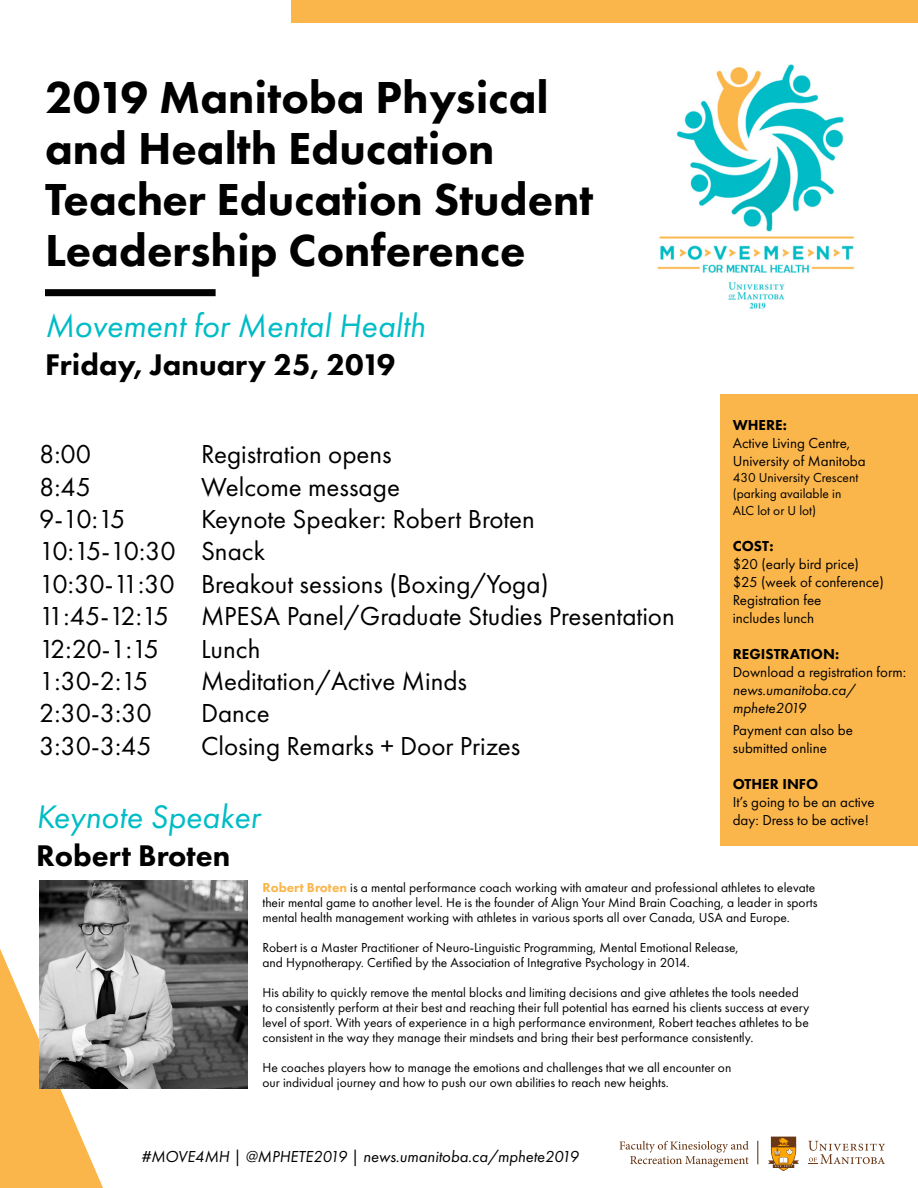
<style>
.page{position:relative;width:918px;height:1188px;background:#fff}
.page>*{position:absolute;margin:0;border:0;box-sizing:border-box;transform-origin:0 0}
.Presentation_Title{font:800 46.5px/50.7px "Futura PT";color:#000}
.Subtitle{font:italic 33.9px "Futura PT";color:#00bcc6}
.Subtitle-2{font:800 31.05px "Futura PT";color:#000}
.Presentation_Title-2{font:800 31.05px "Futura PT";color:#000}
.Presentation_Title-3{font:27px "Futura PT";color:#000}
.Subtitle-3{font:italic 16.5px "Futura PT";color:#000}
.Presentation_Title-4{font:15px/18px "Futura PT";color:#000}
.Presentation_Title-5{font:italic 15px/18px "Futura PT";color:#000}
.Presentation_Title-6{font:800 15px "Futura PT";color:#000}
.Presentation_Title-7{font:13.5px/15px "Futura PT";color:#000}
.s1{font-weight:800}
.s2{font-weight:800;color:#fbb64b}
</style>
<div class="page">
<svg style="left:0;top:949px;width:103px;height:239px"></svg>
<img style="left:657px;top:64px;width:198px;height:245px">
<img style="left:39px;top:880px;width:209px;height:209px">
<div style="left:291px;top:0;width:627px;height:22px;background:#fbb64b"></div>
<div style="left:45px;top:289px;width:171px;height:7px;background:#000"></div>
<div style="left:720px;top:394px;width:198px;height:452px;background:#fbb64b"></div>
<svg style="left:620px;top:1141px;width:129px;height:26px"></svg>
<svg style="left:758px;top:1141px;width:1px;height:23px"></svg>
<svg style="left:808px;top:1141px;width:77px;height:23px"></svg>
<svg style="left:768px;top:1136px;width:31px;height:35px"></svg>
<p class="Presentation_Title" style="left:45px;top:72px;width:550px">2019 Manitoba Physical and Health Education<br>Teacher Education Student<br>Leadership Conference</p>
<p class="Subtitle" style="left:45px;top:306px;width:382px">Movement for Mental Health</p>
<p class="Subtitle-2" style="left:45px;top:345px;width:352px">Friday, January 25, 2019</p>
<p class="Presentation_Title-3" style="left:39px;top:438px;width:54px">8:00</p>
<p class="Presentation_Title-3" style="left:201px;top:438px;width:192px">Registration opens</p>
<p class="Presentation_Title-3" style="left:39px;top:470px;width:54px">8:45</p>
<p class="Presentation_Title-3" style="left:201px;top:470px;width:200px">Welcome message</p>
<p class="Presentation_Title-3" style="left:39px;top:503px;width:88px">9-10:15</p>
<p class="Presentation_Title-3" style="left:201px;top:503px;width:335px">Keynote Speaker: Robert Broten</p>
<p class="Presentation_Title-3" style="left:39px;top:535px;width:228px">10:15-10:30 Snack</p>
<p class="Presentation_Title-3" style="left:39px;top:568px;width:511px">10:30-11:30 Breakout sessions (Boxing/Yoga)</p>
<p class="Presentation_Title-3" style="left:39px;top:600px;width:637px">11:45-12:15 MPESA Panel/Graduate Studies Presentation</p>
<p class="Presentation_Title-3" style="left:39px;top:632px;width:122px">12:20-1:15</p>
<p class="Presentation_Title-3" style="left:201px;top:632px;width:61px">Lunch</p>
<p class="Presentation_Title-3" style="left:39px;top:665px;width:111px">1:30-2:15</p>
<p class="Presentation_Title-3" style="left:201px;top:665px;width:268px">Meditation/Active Minds</p>
<p class="Presentation_Title-3" style="left:39px;top:697px;width:114px">2:30-3:30</p>
<p class="Presentation_Title-3" style="left:201px;top:697px;width:70px">Dance</p>
<p class="Presentation_Title-3" style="left:39px;top:730px;width:114px">3:30-3:45</p>
<p class="Presentation_Title-3" style="left:201px;top:730px;width:321px">Closing Remarks + Door Prizes</p>
<p class="Subtitle" style="left:36px;top:797px;width:226px">Keynote Speaker</p>
<p class="Presentation_Title-2" style="left:36px;top:836px;width:196px">Robert Broten</p>
<p class="Presentation_Title-4" style="left:733px;top:416px;width:134px"><span class="s1">WHERE:<br></span>Active Living Centre,<br>University of Manitoba</p>
<p class="Presentation_Title-7" style="left:733px;top:470px;width:127px">430 University Crescent</p>
<p class="Presentation_Title-7" style="left:733px;top:486px;width:110px;line-height:16.2px">(parking available in<br>ALC lot or U lot)</p>
<p class="Presentation_Title-6" style="left:733px;top:536px;width:42px">COST:</p>
<p class="Presentation_Title-4" style="left:733px;top:554px;width:128px">$20 (early bird price)</p>
<p class="Presentation_Title-4" style="left:733px;top:572px;width:153px">$25 (week of conference)</p>
<p class="Presentation_Title-4" style="left:733px;top:590px;width:90px">Registration fee includes lunch</p>
<p class="Presentation_Title-6" style="left:733px;top:644px;width:108px">REGISTRATION:</p>
<p class="Presentation_Title-4" style="left:733px;top:662px;width:175px">Download a registration form:</p>
<p class="Presentation_Title-5" style="left:733px;top:680px;width:124px">news.umanitoba.ca/ mphete2019</p>
<p class="Presentation_Title-4" style="left:733px;top:721px;width:122px">Payment can also be submitted online</p>
<p class="Presentation_Title-6" style="left:733px;top:775px;width:87px">OTHER INFO</p>
<p class="Presentation_Title-4" style="left:733px;top:793px;width:143px">It’s going to be an active day: Dress to be active!</p>
<p class="Presentation_Title-7" style="left:262px;top:880px;width:557px"><span class="s2">Robert Broten</span> is a mental performance coach working with amateur and professional athletes to elevate their mental game to another level. He is the founder of Align Your Mind Brain Coaching, a leader in sports mental health management working with athletes in various sports all over Canada, USA and Europe.</p>
<p class="Presentation_Title-7" style="left:262px;top:940px;width:478px">Robert is a Master Practitioner of Neuro-Linguistic Programming, Mental Emotional Release, and Hypnotherapy. Certified by the Association of Integrative Psychology in 2014.</p>
<p class="Presentation_Title-7" style="left:262px;top:985px;width:548px">His ability to quickly remove the mental blocks and limiting decisions and give athletes the tools needed to consistently perform at their best and reaching their full potential has earned his clients success at every level of sport. With years of experience in a high performance environment, Robert teaches athletes to be consistent in the way they manage their mindsets and bring their best performance consistently.</p>
<p class="Presentation_Title-7" style="left:262px;top:1060px;width:470px">He coaches players how to manage the emotions and challenges that we all encounter on our individual journey and how to push our own abilities to reach new heights.</p>
<p class="Subtitle-3" style="left:141px;top:1146px;width:439px">#MOVE4MH | @MPHETE2019 | news.umanitoba.ca/mphete2019</p>
</div>
